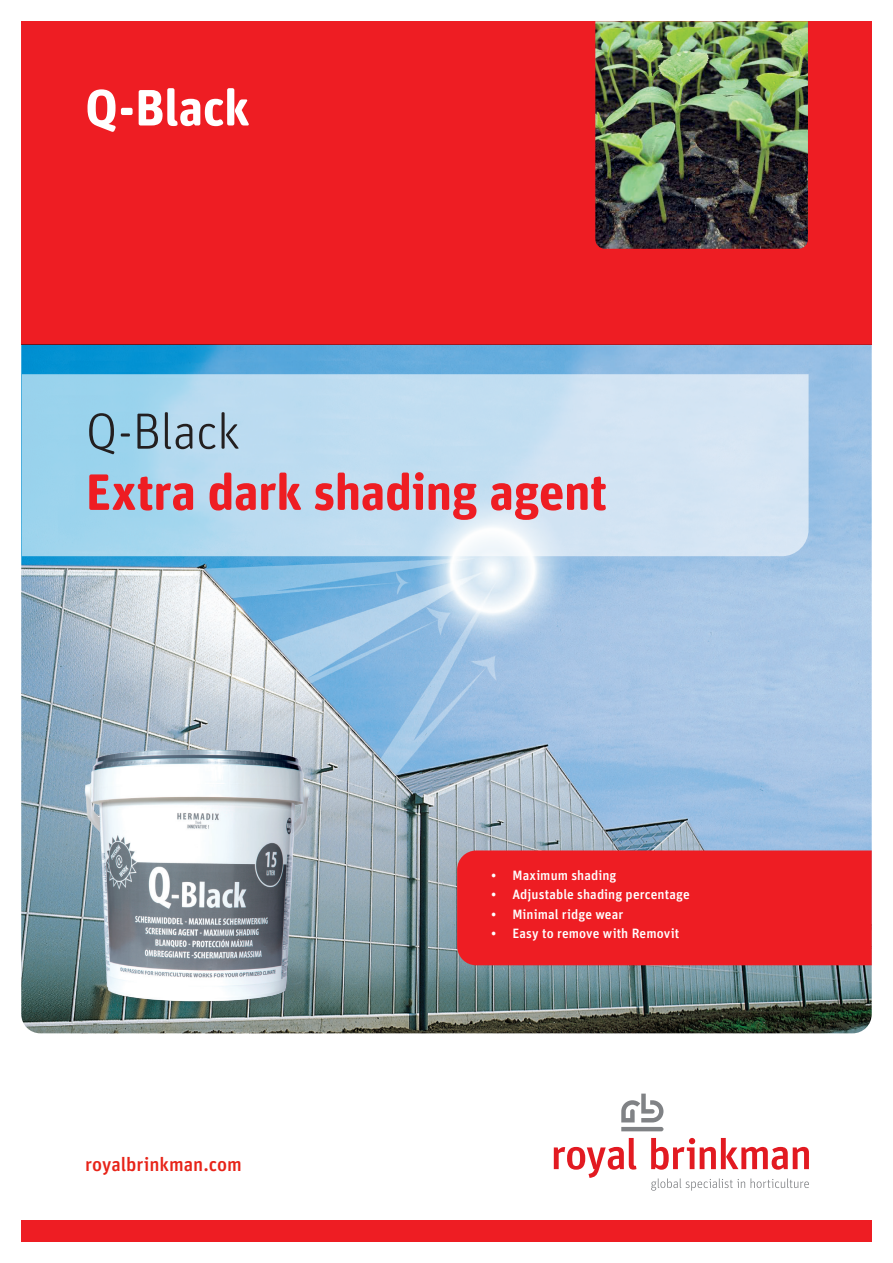
<style>
.page{position:relative;width:893px;height:1263px;background:#fff}
.page>*{position:absolute;margin:0;border:0;box-sizing:border-box;transform-origin:0 0}
.Koptekst_Unit_Rounde{font:700 51px "Unit Rounded Offc Pro";letter-spacing:-.01em;color:#ee1d23}
.Koptekst_Unit_Rounde-2{font:300 51px "Unit Rounded Offc Pro";letter-spacing:-.01em;color:#231f20}
.Koptekst_Unit_Rounde-3{font:700 51px "Unit Rounded Offc Pro";letter-spacing:-.005em;color:#fff}
.t1{font:500 19.35px "Unit";color:#e72419}
.t2{font:500 13.5px "Unit";letter-spacing:.005em;color:#fff}
</style>
<div class="page">
<img style="left:21px;top:344px;width:851px;height:689px">
<svg style="left:22px;top:374px;width:787px;height:182px;background:#c0ddf1"></svg>
<div style="left:21px;top:1220px;width:851px;height:22px;background:#ee1d23"></div>
<div style="left:21px;top:21px;width:851px;height:323px;background:#ee1d23"></div>
<img style="left:595px;top:21px;width:213px;height:228px">
<div style="left:457px;top:850px;width:415px;height:115px;background:#ee1d23"></div>
<svg style="left:554px;top:1138px;width:82px;height:40px"></svg>
<svg style="left:651px;top:1138px;width:158px;height:32px"></svg>
<svg style="left:651px;top:1178px;width:158px;height:13px"></svg>
<svg style="left:621px;top:1093px;width:42px;height:38px"></svg>
<img style="left:75px;top:737px;width:256px;height:276px">
<p class="Koptekst_Unit_Rounde-3" style="left:85px;top:71px;width:166px">Q-Black</p>
<p class="Koptekst_Unit_Rounde-2" style="left:86px;top:398px;width:156px">Q-Black</p>
<p class="Koptekst_Unit_Rounde" style="left:86px;top:455px;width:523px">Extra dark shading agent</p>
<p class="t1" style="left:85px;top:1153px;width:158px">royalbrinkman.com</p>
<p class="t2" style="left:491px;top:867px;width:127px">• Maximum shading</p>
<p class="t2" style="left:491px;top:886px;width:200px">• Adjustable shading percentage</p>
<p class="t2" style="left:491px;top:906px;width:134px">• Minimal ridge wear</p>
<p class="t2" style="left:491px;top:925px;width:190px">• Easy to remove with Removit</p>
</div>
